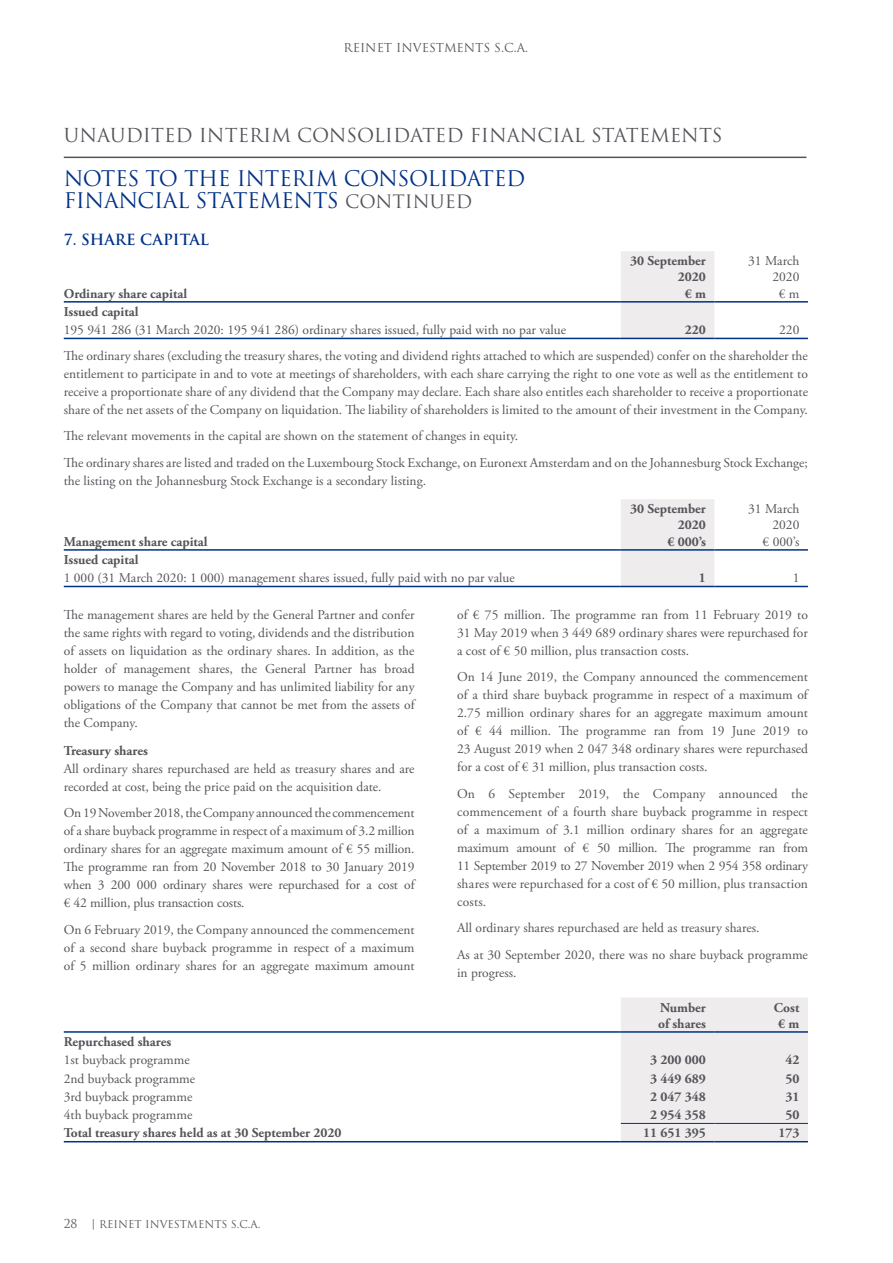
<style>
.page{position:relative;width:893px;height:1263px;background:#fff}
.page>*{position:absolute;margin:0;border:0;box-sizing:border-box;transform-origin:0 0}
.t1{font:21px/22.5px "Trajan Pro";letter-spacing:-.02em;color:#003186}
.t2{font:18.75px "Trajan Pro";color:#54555a}
.t3{font:700 15px "Trajan Pro";color:#003186}
.t4{font:13.5px/18px "Adobe Garamond Pro";color:#54555a;text-align:justify}
.t5{font:700 13.5px/16.2px "Adobe Garamond Pro";color:#54555a;text-align:right}
.t6{font:12px "Trajan Pro";color:#54555a}
.t7{font:10.5px "Trajan Pro";color:#54555a}
.s1{font-size:18px;color:#54555a}
.s2{font-size:12px}
.s3{font-weight:700}
</style>
<div class="page">
<hr style="left:64px;top:157px;width:742px;height:1px;background:#54555a">
<div style="left:621px;top:251px;width:93px;height:87px;background:#efecee"></div>
<hr style="left:64px;top:301px;width:557px;height:2px;background:#003186">
<hr style="left:621px;top:301px;width:93px;height:2px;background:#003186">
<hr style="left:714px;top:301px;width:94px;height:2px;background:#003186">
<hr style="left:64px;top:338px;width:557px;height:1px;background:#003186">
<hr style="left:621px;top:338px;width:93px;height:1px;background:#003186">
<hr style="left:714px;top:338px;width:94px;height:1px;background:#003186">
<div style="left:621px;top:499px;width:93px;height:87px;background:#efecee"></div>
<hr style="left:64px;top:586px;width:557px;height:1px;background:#003186">
<hr style="left:621px;top:586px;width:93px;height:1px;background:#003186">
<hr style="left:714px;top:586px;width:94px;height:1px;background:#003186">
<hr style="left:64px;top:549px;width:557px;height:2px;background:#003186">
<hr style="left:621px;top:549px;width:93px;height:2px;background:#003186">
<hr style="left:714px;top:549px;width:94px;height:2px;background:#003186">
<div style="left:621px;top:997px;width:187px;height:144px;background:#efecee"></div>
<hr style="left:64px;top:1031px;width:557px;height:2px;background:#003186">
<hr style="left:621px;top:1031px;width:93px;height:2px;background:#003186">
<hr style="left:714px;top:1031px;width:94px;height:2px;background:#003186">
<hr style="left:64px;top:1141px;width:557px;height:1px;background:#003186">
<hr style="left:621px;top:1141px;width:93px;height:1px;background:#003186">
<hr style="left:714px;top:1141px;width:94px;height:1px;background:#003186">
<hr style="left:621px;top:1123px;width:93px;height:1px;background:#003186">
<hr style="left:714px;top:1123px;width:94px;height:1px;background:#003186">
<p class="t6" style="left:344px;top:40px;width:186px">REINET INVESTMENTS S.C.A.</p>
<h2 class="t2" style="left:64px;top:123px;width:660px">UNAUDITED INTERIM CONSOLIDATED FINANCIAL STATEMENTS</h2>
<h1 class="t1" style="left:64px;top:167px;width:463px">NOTES TO THE INTERIM CONSOLIDATED<br>FINANCIAL STATEMENTS <span class="s1">CONTINUED</span></h1>
<p class="t3" style="left:64px;top:230px;width:147px">7. SHARE CAPITAL</p>
<p class="t5" style="left:64px;top:285px;width:125px">Ordinary share capital</p>
<p class="t5" style="left:630px;top:253px;width:77px">30 September<br>2020<br>€ m</p>
<p class="t4" style="left:748px;top:253px;width:53px;line-height:16.2px;text-align:right">31 March<br>2020<br>€ m</p>
<p class="t5" style="left:64px;top:304px;width:76px">Issued capital</p>
<p class="t4" style="left:64px;top:321px;width:504px">195 941 286 (31 March 2020: 195 941 286) ordinary shares issued, fully paid with no par value</p>
<p class="t5" style="left:685px;top:322px;width:23px">220</p>
<p class="t4" style="left:64px;top:318px;width:746px;line-height:25.5px;text-indent:715px">220<br>The ordinary shares (excluding the treasury shares, the voting and dividend rights attached to which are suspended) confer on the shareholder the</p>
<p class="t4" style="left:64px;top:365px;width:746px">entitlement to participate in and to vote at meetings of shareholders, with each share carrying the right to one vote as well as the entitlement to receive a proportionate share of any dividend that the Company may declare. Each share also entitles each shareholder to receive a proportionate share of the net assets of the Company on liquidation. The liability of shareholders is limited to the amount of their investment in the Company.</p>
<p class="t4" style="left:64px;top:423px;width:746px;line-height:26.5px">The relevant movements in the capital are shown on the statement of changes in equity.<br>The ordinary shares are listed and traded on the Luxembourg Stock Exchange, on Euronext Amsterdam and on the Johannesburg Stock Exchange;</p>
<p class="t4" style="left:64px;top:472px;width:364px">the listing on the Johannesburg Stock Exchange is a secondary listing.</p>
<p class="t5" style="left:64px;top:533px;width:145px">Management share capital</p>
<p class="t5" style="left:630px;top:501px;width:77px">30 September<br>2020<br>€ 000’s</p>
<p class="t4" style="left:748px;top:501px;width:53px;line-height:16.2px;text-align:right">31 March<br>2020<br>€ 000’s</p>
<p class="t5" style="left:64px;top:552px;width:76px">Issued capital</p>
<p class="t4" style="left:64px;top:569px;width:452px">1 000 (31 March 2020: 1 000) management shares issued, fully paid with no par value</p>
<p class="t5" style="left:699px;top:570px;width:9px">1</p>
<p class="t4" style="left:793px;top:569px;width:8px">1</p>
<p class="t4" style="left:64px;top:606px;width:352px">The management shares are held by the General Partner and confer the same rights with regard to voting, dividends and the distribution of assets on liquidation as the ordinary shares. In addition, as the holder of management shares, the General Partner has broad powers to manage the Company and has unlimited liability for any obligations of the Company that cannot be met from the assets of the Company.</p>
<p class="t5" style="left:64px;top:743px;width:86px">Treasury shares</p>
<p class="t4" style="left:64px;top:760px;width:352px">All ordinary shares repurchased are held as treasury shares and are recorded at cost, being the price paid on the acquisition date.</p>
<p class="t4" style="left:64px;top:804px;width:352px">On 19 November 2018, the Company announced the commencement of a share buyback programme in respect of a maximum of 3.2 million ordinary shares for an aggregate maximum amount of € 55 million.<br>The programme ran from 20 November 2018 to 30 January 2019 when 3 200 000 ordinary shares were repurchased for a cost of € 42 million, plus transaction costs.</p>
<p class="t4" style="left:64px;top:921px;width:352px">On 6 February 2019, the Company announced the commencement of a second share buyback programme in respect of a maximum of 5 million ordinary shares for an aggregate maximum amount</p>
<p class="t4" style="left:457px;top:606px;width:352px">of € 75 million. The programme ran from 11 February 2019 to 31 May 2019 when 3 449 689 ordinary shares were repurchased for a cost of € 50 million, plus transaction costs.</p>
<p class="t4" style="left:457px;top:669px;width:352px">On 14 June 2019, the Company announced the commencement of a third share buyback programme in respect of a maximum of 2.75 million ordinary shares for an aggregate maximum amount of € 44 million. The programme ran from 19 June 2019 to 23 August 2019 when 2 047 348 ordinary shares were repurchased for a cost of € 31 million, plus transaction costs.</p>
<p class="t4" style="left:457px;top:785px;width:352px">On 6 September 2019, the Company announced the commencement of a fourth share buyback programme in respect of a maximum of 3.1 million ordinary shares for an aggregate maximum amount of € 50 million. The programme ran from 11 September 2019 to 27 November 2019 when 2 954 358 ordinary shares were repurchased for a cost of € 50 million, plus transaction costs.</p>
<p class="t4" style="left:457px;top:915px;width:352px;line-height:26.5px">All ordinary shares repurchased are held as treasury shares.<br>As at 30 September 2020, there was no share buyback programme</p>
<p class="t4" style="left:457px;top:964px;width:61px">in progress.</p>
<p class="t5" style="left:658px;top:999px;width:49px;text-align:left">Number of shares</p>
<p class="t5" style="left:774px;top:999px;width:27px;text-align:center">Cost € m</p>
<p class="t5" style="left:64px;top:1034px;width:109px">Repurchased shares</p>
<p class="t4" style="left:64px;top:1051px;width:128px">1st buyback programme</p>
<p class="t5" style="left:650px;top:1052px;width:57px">3 200 000</p>
<p class="t5" style="left:785px;top:1052px;width:16px">42</p>
<p class="t4" style="left:64px;top:1070px;width:133px">2nd buyback programme</p>
<p class="t5" style="left:650px;top:1070px;width:57px">3 449 689</p>
<p class="t5" style="left:785px;top:1070px;width:16px">50</p>
<p class="t4" style="left:64px;top:1088px;width:130px">3rd buyback programme</p>
<p class="t5" style="left:650px;top:1089px;width:57px">2 047 348</p>
<p class="t5" style="left:785px;top:1089px;width:16px">31</p>
<p class="t4" style="left:64px;top:1106px;width:130px">4th buyback programme</p>
<p class="t5" style="left:650px;top:1107px;width:57px">2 954 358</p>
<p class="t5" style="left:785px;top:1107px;width:16px">50</p>
<p class="t5" style="left:64px;top:1125px;width:279px">Total treasury shares held as at 30 September 2020</p>
<p class="t5" style="left:643px;top:1125px;width:64px">11 651 395</p>
<p class="t5" style="left:778px;top:1125px;width:23px">173</p>
<p class="t7" style="left:64px;top:1218px;width:198px"><span class="s2">28</span> <span class="s3">|</span> REINET INVESTMENTS S.C.A.</p>
</div>
